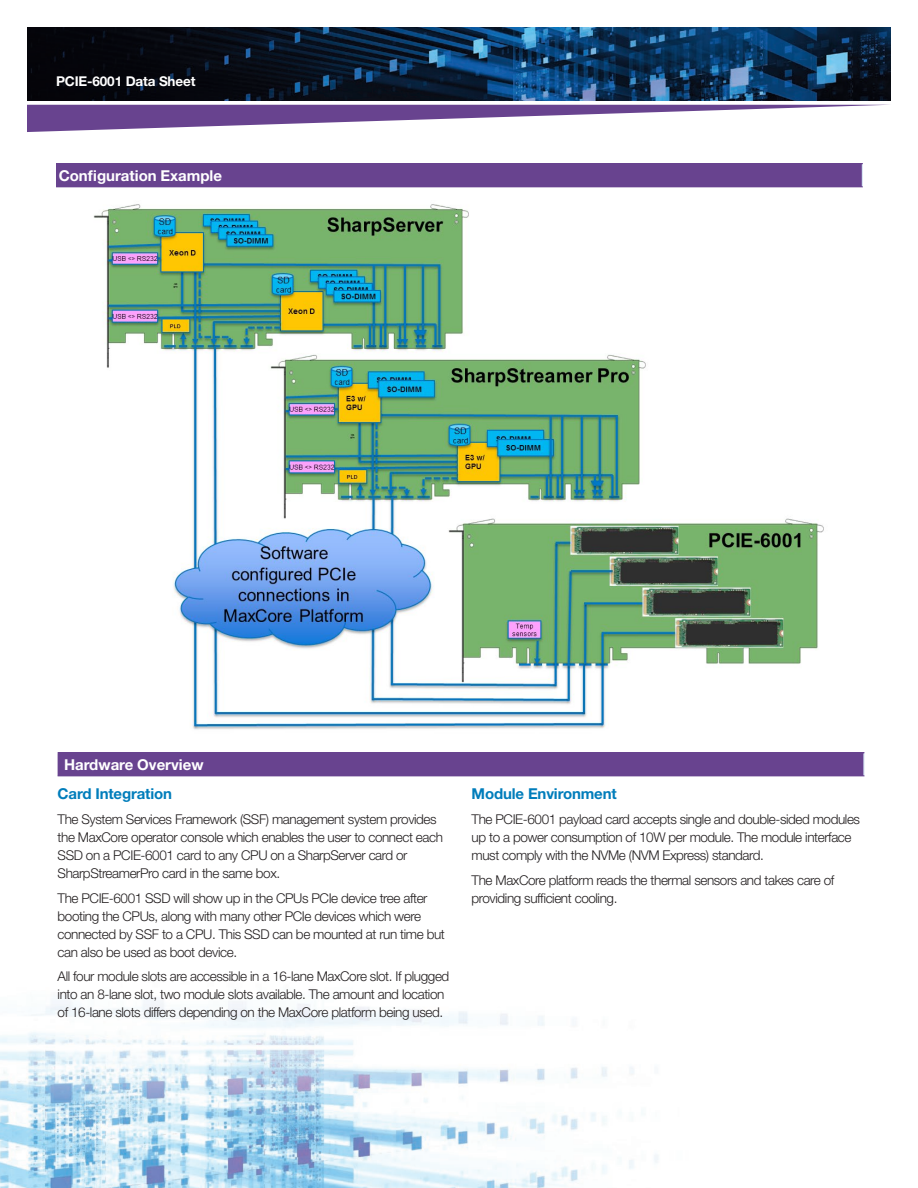
<style>
.page{position:relative;width:918px;height:1188px;background:#fff}
.page>*{position:absolute;margin:0;border:0;box-sizing:border-box;transform-origin:0 0}
._2a_Table_header{font:700 15px "Helvetica Neue LT Std";color:#fff}
._2a_CAP_Callouts{font:700 15px "Helvetica Neue LT Std";letter-spacing:-.01em;color:#007dbb}
._2a_Standard_Body_Co{font:300 13.5px/18px "Helvetica Neue LT Std";letter-spacing:-.03em;color:#231f20}
.t1{font:700 13.5px "Helvetica Neue LT Std";letter-spacing:-.01em;color:#fff}
</style>
<div class="page">
<img style="left:27px;top:27px;width:864px;height:73px">
<svg style="left:27px;top:105px;width:854px;height:27px"></svg>
<img style="left:0;top:997px;width:658px;height:191px">
<div style="left:57px;top:164px;width:805px;height:23px;background:#68438f"></div>
<svg style="left:862px;top:164px;width:1px;height:23px"></svg>
<hr style="left:56px;top:163px;width:807px;height:1px;background:#68438f">
<svg style="left:56px;top:164px;width:1px;height:23px"></svg>
<hr style="left:56px;top:187px;width:807px;height:1px;background:#68438f">
<div style="left:58px;top:753px;width:806px;height:23px;background:#68438f"></div>
<svg style="left:863px;top:753px;width:1px;height:23px"></svg>
<hr style="left:58px;top:752px;width:806px;height:1px;background:#68438f">
<hr style="left:58px;top:776px;width:806px;height:1px;background:#68438f">
<img style="left:93px;top:204px;width:731px;height:526px">
<div style="left:85px;top:701px;width:74px;height:34px;background:#fff"></div>
<p class="t1" style="left:56px;top:72px;width:141px">PCIE-6001 Data Sheet</p>
<p class="_2a_Table_header" style="left:59px;top:166px;width:165px">Configuration Example</p>
<p class="_2a_Table_header" style="left:64px;top:755px;width:141px">Hardware Overview</p>
<p class="_2a_CAP_Callouts" style="left:58px;top:785px;width:116px">Card Integration</p>
<p class="_2a_Standard_Body_Co" style="left:58px;top:810px;width:387px">The System Services Framework (SSF) management system provides the MaxCore operator console which enables the user to connect each SSD on a PCIE-6001 card to any CPU on a SharpServer card or SharpStreamerPro card in the same box.</p>
<p class="_2a_Standard_Body_Co" style="left:58px;top:889px;width:389px">The PCIE-6001 SSD will show up in the CPUs PCIe device tree after booting the CPUs, along with many other PCIe devices which were connected by SSF to a CPU. This SSD can be mounted at run time but can also be used as boot device.</p>
<p class="_2a_Standard_Body_Co" style="left:58px;top:967px;width:393px">All four module slots are accessible in a 16-lane MaxCore slot. If plugged into an 8-lane slot, two module slots available. The amount and location of 16-lane slots differs depending on the MaxCore platform being used.</p>
<p class="_2a_CAP_Callouts" style="left:472px;top:785px;width:147px">Module Environment</p>
<p class="_2a_Standard_Body_Co" style="left:472px;top:810px;width:390px">The PCIE-6001 payload card accepts single and double-sided modules up to a power consumption of 10W per module. The module interface must comply with the NVMe (NVM Express) standard.</p>
<p class="_2a_Standard_Body_Co" style="left:472px;top:871px;width:364px">The MaxCore platform reads the thermal sensors and takes care of providing sufficient cooling.</p>
</div>
